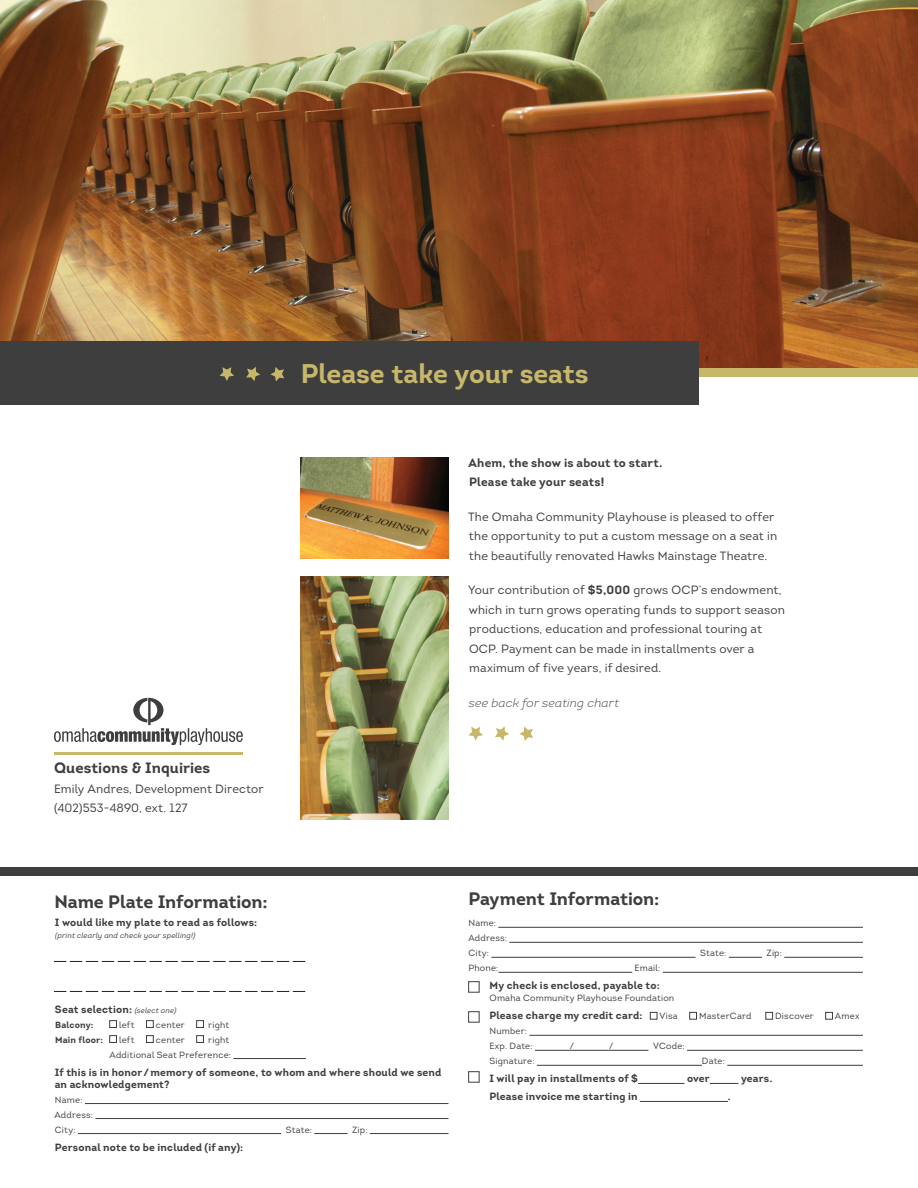
<style>
.page{position:relative;width:918px;height:1188px;background:#fff}
.page>*{position:absolute;margin:0;border:0;box-sizing:border-box;transform-origin:0 0}
.t1{font:700 27px "Intro";letter-spacing:-.005em;color:#c7b76b}
.t2{font:700 18px "Intro";letter-spacing:-.005em;color:#3e3e3f}
.t3{font:700 15px "Intro";letter-spacing:.005em;color:#3e3e3f}
.t4{font:12px/19.5px "Intro";letter-spacing:.01em;color:#3e3e3f}
.t5{font:700 12px/19.5px "Intro";letter-spacing:.015em;color:#3e3e3f}
.t6{font:italic 300 12px "Intro";letter-spacing:.015em;color:#3e3e3f}
.t7{font:700 10.5px/12px "Intro";letter-spacing:.02em;color:#3e3e3f}
.t8{font:9px/15px "Intro";letter-spacing:.02em;color:#3e3e3f}
.t9{font:700 9px "Intro";letter-spacing:.02em;color:#3e3e3f}
.t10{font:italic 7.5px "Intro";letter-spacing:.02em;color:#3e3e3f}
.s1{font-weight:700}
.s2{font-weight:400;font-style:italic;font-size:7.5px}
</style>
<div class="page">
<img style="left:0;top:0;width:918px;height:369px">
<img style="left:301px;top:458px;width:147px;height:101px">
<div style="left:0;top:369px;width:918px;height:8px;background:#c7b76b"></div>
<svg style="left:468px;top:727px;width:15px;height:14px"></svg>
<svg style="left:495px;top:726px;width:14px;height:15px"></svg>
<svg style="left:519px;top:726px;width:14px;height:15px"></svg>
<hr style="left:233px;top:1058px;width:73px;height:1px;background:#3e3e3f">
<hr style="left:85px;top:1103px;width:363px;height:1px;background:#3e3e3f">
<hr style="left:95px;top:1118px;width:353px;height:1px;background:#3e3e3f">
<hr style="left:78px;top:1133px;width:203px;height:1px;background:#3e3e3f">
<hr style="left:314px;top:1133px;width:33px;height:1px;background:#3e3e3f">
<hr style="left:370px;top:1133px;width:78px;height:1px;background:#3e3e3f">
<svg style="left:54px;top:961px;width:251px;height:1px"></svg>
<svg style="left:54px;top:991px;width:251px;height:1px"></svg>
<div style="left:110px;top:1020px;width:7px;height:8px;border:1px solid #3e3e3f"></div>
<div style="left:146px;top:1020px;width:8px;height:8px;border:1px solid #3e3e3f"></div>
<div style="left:196px;top:1020px;width:8px;height:8px;border:1px solid #3e3e3f"></div>
<div style="left:110px;top:1035px;width:7px;height:8px;border:1px solid #3e3e3f"></div>
<div style="left:146px;top:1035px;width:8px;height:8px;border:1px solid #3e3e3f"></div>
<div style="left:196px;top:1035px;width:8px;height:8px;border:1px solid #3e3e3f"></div>
<div style="left:0;top:341px;width:698px;height:63px;background:#3e3e3f"></div>
<hr style="left:498px;top:927px;width:365px;height:1px;background:#3e3e3f">
<hr style="left:509px;top:942px;width:354px;height:1px;background:#3e3e3f">
<hr style="left:491px;top:957px;width:205px;height:1px;background:#3e3e3f">
<hr style="left:729px;top:957px;width:33px;height:1px;background:#3e3e3f">
<hr style="left:784px;top:957px;width:79px;height:1px;background:#3e3e3f">
<hr style="left:498px;top:972px;width:134px;height:1px;background:#3e3e3f">
<hr style="left:663px;top:972px;width:200px;height:1px;background:#3e3e3f">
<hr style="left:529px;top:1035px;width:334px;height:1px;background:#3e3e3f">
<hr style="left:535px;top:1050px;width:113px;height:1px;background:#3e3e3f">
<hr style="left:687px;top:1050px;width:176px;height:1px;background:#3e3e3f">
<hr style="left:537px;top:1065px;width:165px;height:1px;background:#3e3e3f">
<hr style="left:727px;top:1065px;width:136px;height:1px;background:#3e3e3f">
<hr style="left:638px;top:1083px;width:46px;height:1px;background:#3e3e3f">
<svg style="left:710px;top:1083px;width:28px;height:1px"></svg>
<hr style="left:640px;top:1101px;width:88px;height:1px;background:#3e3e3f">
<div style="left:468px;top:981px;width:11px;height:11px;border:1px solid #3e3e3f"></div>
<div style="left:468px;top:1011px;width:11px;height:11px;border:1px solid #3e3e3f"></div>
<div style="left:650px;top:1012px;width:7px;height:7px;border:1px solid #3e3e3f"></div>
<div style="left:689px;top:1012px;width:8px;height:7px;border:1px solid #3e3e3f"></div>
<div style="left:766px;top:1012px;width:7px;height:7px;border:1px solid #3e3e3f"></div>
<div style="left:825px;top:1012px;width:8px;height:7px;border:1px solid #3e3e3f"></div>
<div style="left:468px;top:1071px;width:11px;height:11px;border:1px solid #3e3e3f"></div>
<div style="left:0;top:867px;width:918px;height:9px;background:#3e3e3f"></div>
<svg style="left:220px;top:367px;width:14px;height:14px"></svg>
<svg style="left:246px;top:367px;width:14px;height:14px"></svg>
<svg style="left:270px;top:367px;width:14px;height:14px"></svg>
<svg style="left:54px;top:698px;width:189px;height:47px"></svg>
<hr style="left:54px;top:752px;width:189px;height:2px;background:#c7b76b">
<img style="left:301px;top:576px;width:148px;height:244px">
<h1 class="t1" style="left:301px;top:356px;width:289px">Please take your seats</h1>
<p class="t3" style="left:54px;top:759px;width:158px">Questions &amp; Inquiries</p>
<p class="t4" style="left:54px;top:779px;width:211px">Emily Andres, Development Director (402)553-4890, ext. 127</p>
<p class="t5" style="left:469px;top:452px;width:195px">Ahem, the show is about to start.<br>Please take your seats!</p>
<p class="t4" style="left:468px;top:507px;width:311px">The Omaha Community Playhouse is pleased to offer the opportunity to put a custom message on a seat in the beautifully renovated Hawks Mainstage Theatre.</p>
<p class="t4" style="left:468px;top:580px;width:318px">Your contribution of <span class="s1">$5,000</span> grows OCP’s endowment, which in turn grows operating funds to support season productions, education and professional touring at OCP. Payment can be made in installments over a maximum of five years, if desired.</p>
<p class="t6" style="left:469px;top:695px;width:152px">see back for seating chart</p>
<h2 class="t2" style="left:54px;top:890px;width:215px">Name Plate Information:</h2>
<p class="t7" style="left:55px;top:916px;width:204px">I would like my plate to read as follows:</p>
<p class="t10" style="left:55px;top:930px;width:142px">(print clearly and check your spelling!)</p>
<p class="t7" style="left:55px;top:1003px;width:123px">Seat selection: <span class="s2">(select one)</span></p>
<p class="t9" style="left:55px;top:1019px;width:40px">Balcony:</p>
<p class="t8" style="left:119px;top:1017px;width:17px">left</p>
<p class="t8" style="left:156px;top:1017px;width:30px">center</p>
<p class="t8" style="left:208px;top:1017px;width:22px">right</p>
<p class="t9" style="left:55px;top:1034px;width:50px">Main floor:</p>
<p class="t8" style="left:119px;top:1032px;width:17px">left</p>
<p class="t8" style="left:156px;top:1032px;width:30px">center</p>
<p class="t8" style="left:110px;top:1032px;width:123px;text-align:right">right<br>Additional Seat Preference:</p>
<p class="t7" style="left:55px;top:1066px;width:388px">If this is in honor/memory of someone, to whom and where should we send an acknowledgement?</p>
<p class="t8" style="left:54px;top:1092px;width:40px">Name:<br>Address:<br>City:</p>
<p class="t8" style="left:286px;top:1122px;width:28px">State:</p>
<p class="t8" style="left:352px;top:1122px;width:17px">Zip:</p>
<p class="t7" style="left:55px;top:1141px;width:190px">Personal note to be included (if any):</p>
<h2 class="t2" style="left:468px;top:888px;width:192px">Payment Information:</h2>
<p class="t8" style="left:468px;top:916px;width:40px">Name:<br>Address:<br>City:</p>
<p class="t8" style="left:700px;top:946px;width:28px">State:</p>
<p class="t8" style="left:767px;top:946px;width:17px">Zip:</p>
<p class="t8" style="left:468px;top:961px;width:31px">Phone:</p>
<p class="t8" style="left:635px;top:961px;width:27px">Email:</p>
<p class="t7" style="left:489px;top:980px;width:172px">My check is enclosed, payable to:</p>
<p class="t8" style="left:489px;top:991px;width:186px">Omaha Community Playhouse Foundation</p>
<p class="t7" style="left:489px;top:1010px;width:155px">Please charge my credit card:</p>
<p class="t8" style="left:660px;top:1009px;width:20px">Visa</p>
<p class="t8" style="left:699px;top:1009px;width:54px">MasterCard</p>
<p class="t8" style="left:775px;top:1009px;width:40px">Discover</p>
<p class="t8" style="left:835px;top:1009px;width:26px">Amex</p>
<p class="t8" style="left:489px;top:1024px;width:45px">Number:<br>Exp. Date:</p>
<p class="t8" style="left:570px;top:1039px;width:6px">/</p>
<p class="t8" style="left:609px;top:1039px;width:6px">/</p>
<p class="t8" style="left:653px;top:1039px;width:33px">VCode:</p>
<p class="t8" style="left:489px;top:1054px;width:47px">Signature:</p>
<p class="t8" style="left:702px;top:1054px;width:24px">Date:</p>
<p class="t7" style="left:489px;top:1073px;width:150px">I will pay in installments of $</p>
<p class="t7" style="left:687px;top:1073px;width:24px">over</p>
<p class="t7" style="left:741px;top:1073px;width:33px">years.</p>
<p class="t7" style="left:489px;top:1091px;width:150px">Please invoice me starting in</p>
<p class="t7" style="left:728px;top:1091px;width:4px">.</p>
</div>
